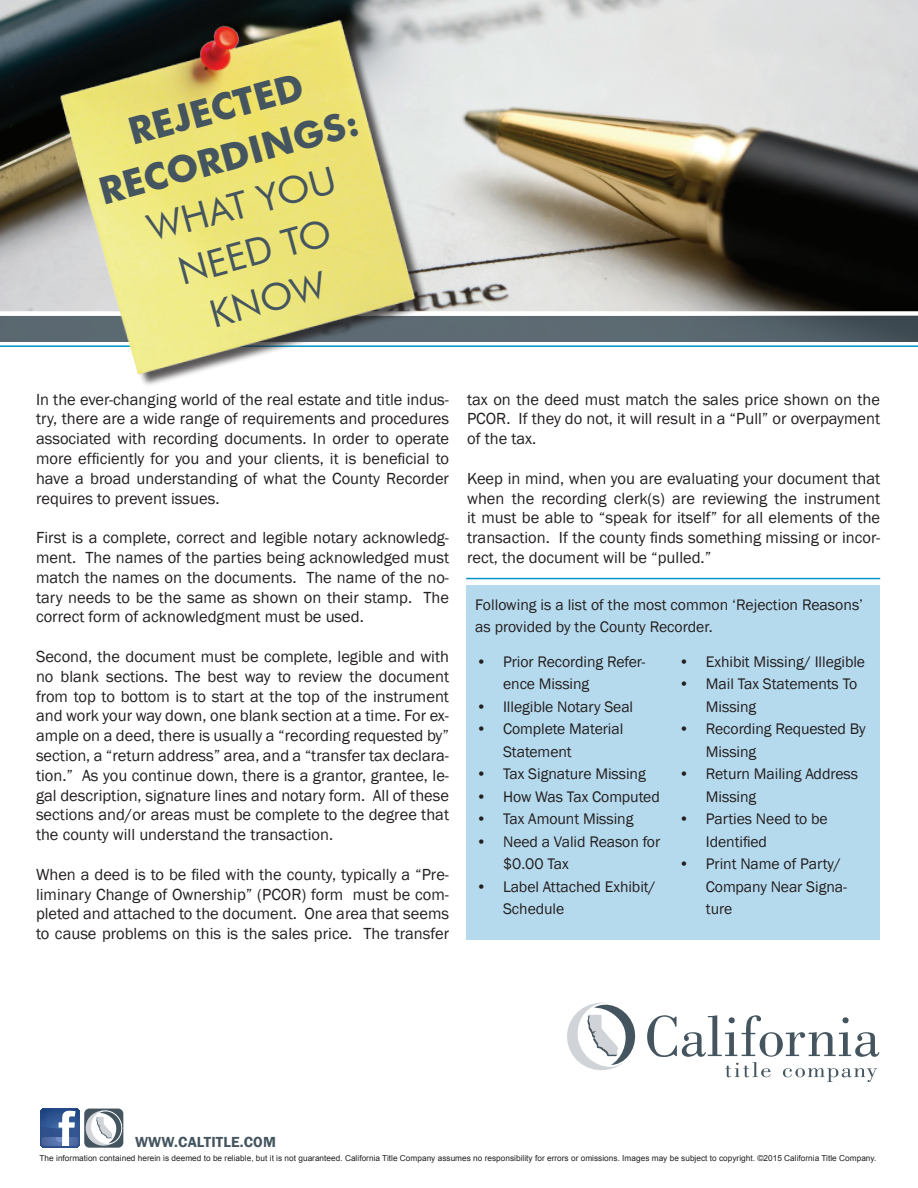
<style>
.page{position:relative;width:918px;height:1188px;background:#fff}
.page>*{position:absolute;margin:0;border:0;box-sizing:border-box;transform-origin:0 0}
.t1{font:700 37.65px/49.3px "Futura BT";color:#45555f;text-align:center}
.t2{font:16.5px/19.8px "Franklin Gothic";color:#231f20;text-align:justify}
.t3{font:15.75px/22.5px "Franklin Gothic";letter-spacing:-.005em;color:#231f20}
.t4{font:600 15px "Franklin Gothic";letter-spacing:.01em;color:#45555f}
.t5{font:8.25px "Arial";letter-spacing:.005em;color:#231f20}
.s1{font-weight:400}
</style>
<div class="page">
<img style="left:1px;top:0;width:916px;height:317px">
<svg style="left:0;top:317px;width:918px;height:25px;background:#55636b"></svg>
<hr style="left:0;top:345px;width:918px;height:2px;background:#0093c7">
<div style="left:0;top:311px;width:918px;height:5px;background:#fff"></div>
<svg style="left:647px;top:1015px;width:232px;height:67px"></svg>
<svg style="left:567px;top:1002px;width:69px;height:69px"></svg>
<svg style="left:40px;top:1108px;width:84px;height:40px"></svg>
<img style="left:35px;top:0;width:402px;height:385px">
<div style="left:466px;top:585px;width:414px;height:355px;background:#b6daed"></div>
<hr style="left:466px;top:578px;width:414px;height:1px;background:#0093c7">
<p class="t1" style="left:81px;top:119px;width:269px;rotate:-15deg">REJECTED<br>RECORDINGS:<br><span class="s1">WHAT YOU<br>NEED TO<br>KNOW</span></p>
<p class="t2" style="left:36px;top:390px;width:415px">In the ever-changing world of the real estate and title indus&shy;try, there are a wide range of requirements and procedures associated with recording documents. In order to operate more efficiently for you and your clients, it is beneficial to have a broad understanding of what the County Recorder requires to prevent issues.</p>
<p class="t2" style="left:36px;top:528px;width:415px">First is a complete, correct and legible notary acknowledg&shy;ment. The names of the parties being acknowledged must match the names on the documents. The name of the no&shy;tary needs to be the same as shown on their stamp. The correct form of acknowledgment must be used.</p>
<p class="t2" style="left:36px;top:647px;width:415px">Second, the document must be complete, legible and with no blank sections. The best way to review the document from top to bottom is to start at the top of the instrument and work your way down, one blank section at a time. For ex&shy;ample on a deed, there is usually a “recording requested by” section, a “return address” area, and a “transfer tax declara&shy;tion.” As you continue down, there is a grantor, grantee, le&shy;gal description, signature lines and notary form. All of these sections and/or areas must be complete to the degree that the county will understand the transaction.</p>
<p class="t2" style="left:36px;top:865px;width:415px">When a deed is to be filed with the county, typically a “Pre&shy;liminary Change of Ownership” (PCOR) form must be com&shy;pleted and attached to the document. One area that seems to cause problems on this is the sales price. The transfer</p>
<p class="t2" style="left:467px;top:390px;width:415px">tax on the deed must match the sales price shown on the PCOR. If they do not, it will result in a “Pull” or overpayment of the tax.</p>
<p class="t2" style="left:467px;top:469px;width:415px">Keep in mind, when you are evaluating your document that when the recording clerk(s) are reviewing the instrument it must be able to “speak for itself” for all elements of the transaction. If the county finds something missing or incor&shy;rect, the document will be “pulled.”</p>
<p class="t3" style="left:475px;top:594px;width:390px">Following is a list of the most common ‘Rejection Reasons’ as provided by the County Recorder.</p>
<p class="t3" style="left:503px;top:651px;width:144px;text-indent:-27px">• Prior Recording Refer&shy;ence Missing</p>
<p class="t3" style="left:476px;top:696px;width:159px">• Illegible Notary Seal</p>
<p class="t3" style="left:503px;top:718px;width:122px;text-indent:-27px">• Complete Material<br>Statement</p>
<p class="t3" style="left:476px;top:763px;width:171px">• Tax Signature Missing</p>
<p class="t3" style="left:476px;top:786px;width:185px">• How Was Tax Computed</p>
<p class="t3" style="left:476px;top:808px;width:159px">• Tax Amount Missing</p>
<p class="t3" style="left:503px;top:831px;width:159px;text-indent:-27px">• Need a Valid Reason for $0.00 Tax</p>
<p class="t3" style="left:503px;top:876px;width:154px;text-indent:-27px">• Label Attached Exhibit/<br>Schedule</p>
<p class="t3" style="left:679px;top:651px;width:188px">• Exhibit Missing/ Illegible</p>
<p class="t3" style="left:706px;top:673px;width:153px;text-indent:-27px">• Mail Tax Statements To<br>Missing</p>
<p class="t3" style="left:706px;top:718px;width:161px;text-indent:-27px">• Recording Requested By<br>Missing</p>
<p class="t3" style="left:706px;top:763px;width:154px;text-indent:-27px">• Return Mailing Address<br>Missing</p>
<p class="t3" style="left:706px;top:808px;width:123px;text-indent:-27px">• Parties Need to be<br>Identified</p>
<p class="t3" style="left:706px;top:853px;width:143px;text-indent:-27px">• Print Name of Party/<br>Company Near Signa&shy;ture</p>
<p class="t4" style="left:135px;top:1133px;width:142px">WWW.CALTITLE.COM</p>
<p class="t5" style="left:40px;top:1152px;width:838px">The information contained herein is deemed to be reliable, but it is not guaranteed. California Title Company assumes no responsibility for errors or omissions. Images may be subject to copyright. ©2015 California Title Company.</p>
</div>
